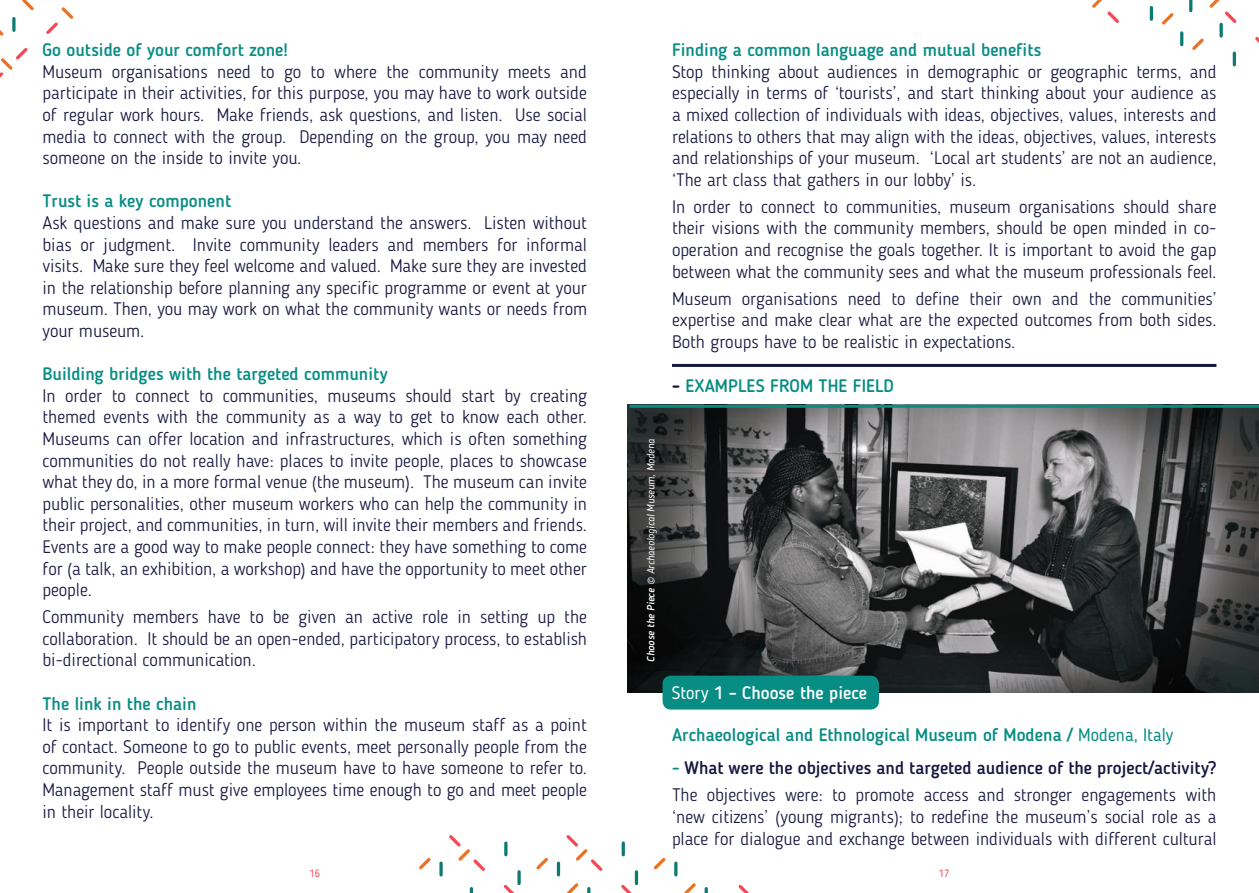
<style>
.page{position:relative;width:1259px;height:893px;background:#fff}
.page>*{position:absolute;margin:0;border:0;box-sizing:border-box;transform-origin:0 0}
.t1{font:300 18px/21.6px "Blogger Sans";color:#171740;text-align:justify}
.t2{font:500 18px "Blogger Sans";color:#078d84}
.t3{font:500 18px/27px "Blogger Sans";color:#171740}
.t4{font:500 18px "Blogger Sans";color:#fff}
.t5{font:italic 10.5px "Blogger Sans";color:#fff}
.t6{font:10.5px "Blogger Sans";color:#f34955}
.s1{font-weight:700;color:#171740}
.s2{font-weight:500}
.s3{font-weight:400}
.s4{color:#078d84}
.s5{font-weight:300}
</style>
<div class="page">
<svg style="left:46px;top:7px;width:28px;height:27px"></svg>
<svg style="left:0;top:0;width:34px;height:78px"></svg>
<img style="left:627px;top:405px;width:632px;height:287px">
<hr style="left:672px;top:364px;width:544px;height:3px;background:#171740">
<hr style="left:629px;top:405px;width:630px;height:3px;background:#078d84">
<div style="left:662px;top:676px;width:217px;height:34px;background:#078d84;border-radius:9px"></div>
<svg style="left:738px;top:884px;width:11px;height:9px"></svg>
<svg style="left:674px;top:863px;width:34px;height:30px"></svg>
<svg style="left:653px;top:857px;width:13px;height:13px"></svg>
<svg style="left:621px;top:843px;width:4px;height:12px"></svg>
<svg style="left:621px;top:872px;width:17px;height:21px"></svg>
<svg style="left:517px;top:872px;width:4px;height:11px"></svg>
<svg style="left:536px;top:835px;width:67px;height:58px"></svg>
<svg style="left:504px;top:843px;width:3px;height:12px"></svg>
<svg style="left:503px;top:882px;width:15px;height:11px"></svg>
<svg style="left:419px;top:835px;width:66px;height:58px"></svg>
<svg style="left:1092px;top:0;width:27px;height:23px"></svg>
<svg style="left:1149px;top:8px;width:4px;height:11px"></svg>
<svg style="left:1162px;top:13px;width:21px;height:32px"></svg>
<svg style="left:1232px;top:53px;width:4px;height:12px"></svg>
<svg style="left:1189px;top:0;width:48px;height:53px"></svg>
<svg style="left:1255px;top:37px;width:4px;height:6px"></svg>
<p class="t2" style="left:43px;top:39px;width:247px">Go outside of your comfort zone!</p>
<p class="t1" style="left:43px;top:61px;width:546px">Museum organisations need to go to where the community meets and participate in their activities, for this purpose, you may have to work outside of regular work hours. Make friends, ask questions, and listen. Use social media to connect with the group. Depending on the group, you may need someone on the inside to invite you.</p>
<p class="t2" style="left:43px;top:190px;width:190px">Trust is a key component</p>
<p class="t1" style="left:43px;top:212px;width:546px">Ask questions and make sure you understand the answers. Listen without bias or judgment. Invite community leaders and members for informal visits. Make sure they feel welcome and valued. Make sure they are invested in the relationship before planning any specific programme or event at your museum. Then, you may work on what the community wants or needs from your museum.</p>
<p class="t2" style="left:43px;top:363px;width:347px">Building bridges with the targeted community</p>
<p class="t1" style="left:43px;top:385px;width:546px">In order to connect to communities, museums should start by creating themed events with the community as a way to get to know each other.<br>Museums can offer location and infrastructures, which is often something communities do not really have: places to invite people, places to showcase what they do, in a more formal venue (the museum). The museum can invite public personalities, other museum workers who can help the community in their project, and communities, in turn, will invite their members and friends.<br>Events are a good way to make people connect: they have something to come for (a talk, an exhibition, a workshop) and have the opportunity to meet other people.</p>
<p class="t1" style="left:43px;top:606px;width:546px">Community members have to be given an active role in setting up the collaboration. It should be an open-ended, participatory process, to establish bi-directional communication.</p>
<p class="t2" style="left:43px;top:693px;width:155px">The link in the chain</p>
<p class="t1" style="left:43px;top:714px;width:546px">It is important to identify one person within the museum staff as a point of contact. Someone to go to public events, meet personally people from the community. People outside the museum have to have someone to refer to.<br>Management staff must give employees time enough to go and meet people in their locality.</p>
<p class="t6" style="left:309px;top:867px;width:12px">16</p>
<p class="t2" style="left:672px;top:39px;width:371px">Finding a common language and mutual benefits</p>
<p class="t1" style="left:672px;top:61px;width:546px">Stop thinking about audiences in demographic or geographic terms, and especially in terms of ‘tourists’, and start thinking about your audience as a mixed collection of individuals with ideas, objectives, values, interests and relations to others that may align with the ideas, objectives, values, interests and relationships of your museum. ‘Local art students’ are not an audience, ‘The art class that gathers in our lobby’ is.</p>
<p class="t1" style="left:672px;top:196px;width:546px">In order to connect to communities, museum organisations should share their visions with the community members, should be open minded in co&shy;operation and recognise the goals together. It is important to avoid the gap between what the community sees and what the museum professionals feel.</p>
<p class="t1" style="left:672px;top:288px;width:546px">Museum organisations need to define their own and the communities’ expertise and make clear what are the expected outcomes from both sides.<br>Both groups have to be realistic in expectations.</p>
<p class="t2" style="left:672px;top:375px;width:223px"><span class="s1">-</span> EXAMPLES FROM THE FIELD</p>
<p class="t5" style="left:644px;top:661px;width:224px;rotate:-90deg"><span class="s2">Choose the Piece</span> © Archaeological Museum, Modena</p>
<p class="t4" style="left:672px;top:682px;width:197px"><span class="s3">Story</span> 1 – Choose the piece</p>
<p class="t2" style="left:672px;top:724px;width:503px">Archaeological and Ethnological Museum of Modena / <span class="s3">Modena, Italy</span></p>
<p class="t3" style="left:672px;top:755px;width:546px"><span class="s4">-</span> What were the objectives and targeted audience of the project/activity?<br><span class="s5">The objectives were: to promote access and stronger engagements with</span></p>
<p class="t1" style="left:672px;top:806px;width:546px">‘new citizens’ (young migrants); to redefine the museum’s social role as a place for dialogue and exchange between individuals with different cultural</p>
<p class="t6" style="left:939px;top:867px;width:12px">17</p>
</div>
